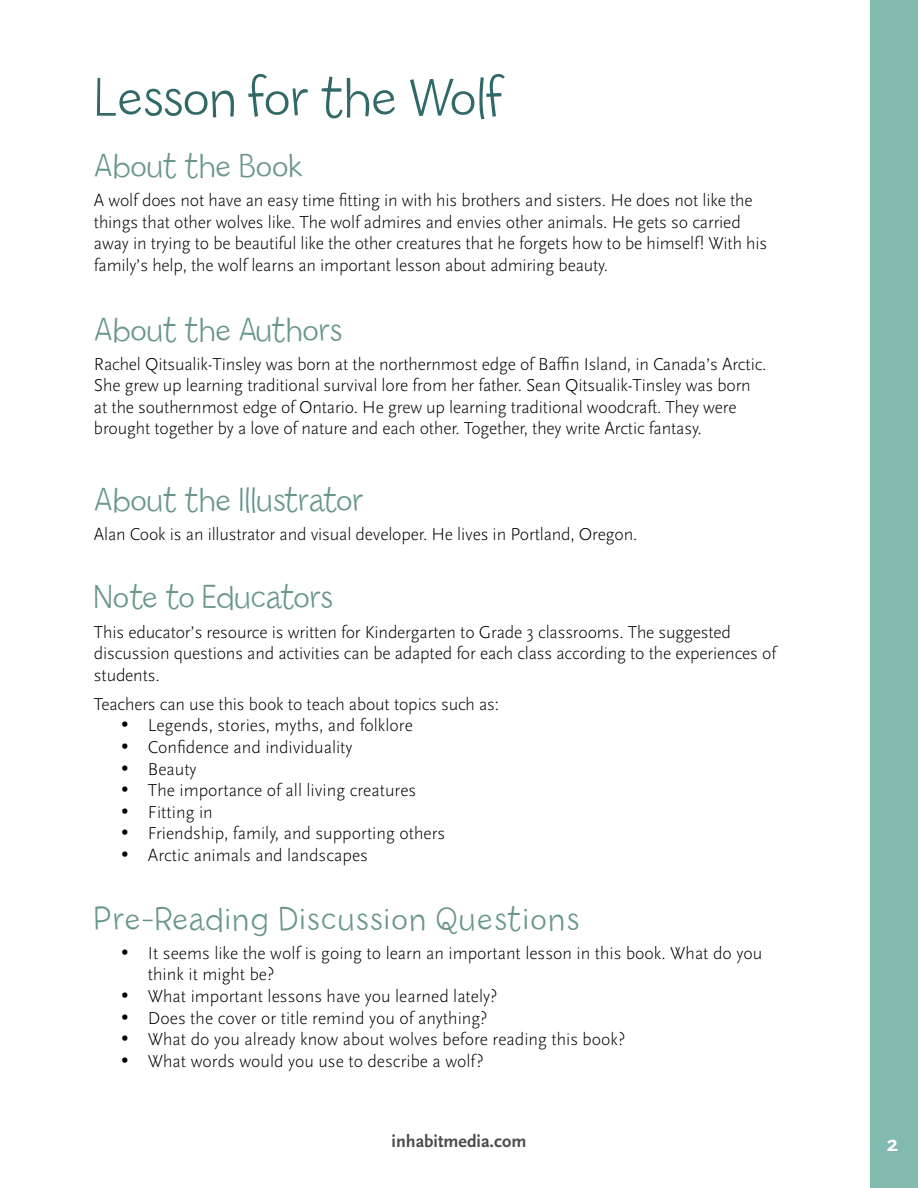
<style>
.page{position:relative;width:918px;height:1188px;background:#fff}
.page>*{position:absolute;margin:0;border:0;box-sizing:border-box;transform-origin:0 0}
.t1{font:300 54px "Billy";color:#316868}
.t2{font:300 33px "Billy";color:#69958e}
.t3{font:300 33px "Billy";letter-spacing:.05em;color:#69958e}
.t4{font:700 22.95px "Scala Sans";color:#fff}
.t5{font:300 18px/21.6px "Scala Sans";letter-spacing:-.01em;color:#000}
.t6{font:700 18px "Scala Sans";color:#4d4d4d}
</style>
<div class="page">
<div style="left:871px;top:0;width:47px;height:1188px;background:#82baaf"></div>
<p class="t1" style="left:94px;top:66px;width:410px">Lesson for the Wolf</p>
<p class="t2" style="left:94px;top:147px;width:210px">About the Book</p>
<p class="t5" style="left:94px;top:190px;width:675px">A wolf does not have an easy time fitting in with his brothers and sisters. He does not like the things that other wolves like. The wolf admires and envies other animals. He gets so carried away in trying to be beautiful like the other creatures that he forgets how to be himself! With his family’s help, the wolf learns an important lesson about admiring beauty.</p>
<p class="t2" style="left:94px;top:310px;width:249px">About the Authors</p>
<p class="t5" style="left:94px;top:353px;width:674px">Rachel Qitsualik-Tinsley was born at the northernmost edge of Baffin Island, in Canada’s Arctic.<br>She grew up learning traditional survival lore from her father. Sean Qitsualik-Tinsley was born at the southernmost edge of Ontario. He grew up learning traditional woodcraft. They were brought together by a love of nature and each other. Together, they write Arctic fantasy.</p>
<p class="t2" style="left:94px;top:480px;width:271px">About the Illustrator</p>
<p class="t5" style="left:94px;top:523px;width:545px">Alan Cook is an illustrator and visual developer. He lives in Portland, Oregon.</p>
<p class="t2" style="left:94px;top:578px;width:240px">Note to Educators</p>
<p class="t5" style="left:94px;top:621px;width:684px">This educator’s resource is written for Kindergarten to Grade 3 classrooms. The suggested discussion questions and activities can be adapted for each class according to the experiences of students.</p>
<p class="t5" style="left:94px;top:693px;width:407px">Teachers can use this book to teach about topics such as:</p>
<p class="t5" style="left:121px;top:715px;width:293px">• Legends, stories, myths, and folklore</p>
<p class="t5" style="left:121px;top:737px;width:233px">• Confidence and individuality</p>
<p class="t5" style="left:121px;top:758px;width:77px">• Beauty</p>
<p class="t5" style="left:121px;top:780px;width:297px">• The importance of all living creatures</p>
<p class="t5" style="left:121px;top:801px;width:93px">• Fitting in</p>
<p class="t5" style="left:121px;top:823px;width:326px">• Friendship, family, and supporting others</p>
<p class="t5" style="left:121px;top:845px;width:249px">• Arctic animals and landscapes</p>
<p class="t3" style="left:94px;top:899px;width:487px">Pre-Reading Discussion Questions</p>
<p class="t5" style="left:148px;top:942px;width:616px;text-indent:-27px">• It seems like the wolf is going to learn an important lesson in this book. What do you think it might be?</p>
<p class="t5" style="left:121px;top:986px;width:378px">• What important lessons have you learned lately?</p>
<p class="t5" style="left:121px;top:1007px;width:368px">• Does the cover or title remind you of anything?</p>
<p class="t5" style="left:121px;top:1029px;width:506px">• What do you already know about wolves before reading this book?</p>
<p class="t5" style="left:121px;top:1050px;width:364px">• What words would you use to describe a wolf?</p>
<p class="t6" style="left:392px;top:1132px;width:136px">inhabitmedia.com</p>
<p class="t4" style="left:887px;top:1131px;width:13px">2</p>
</div>
